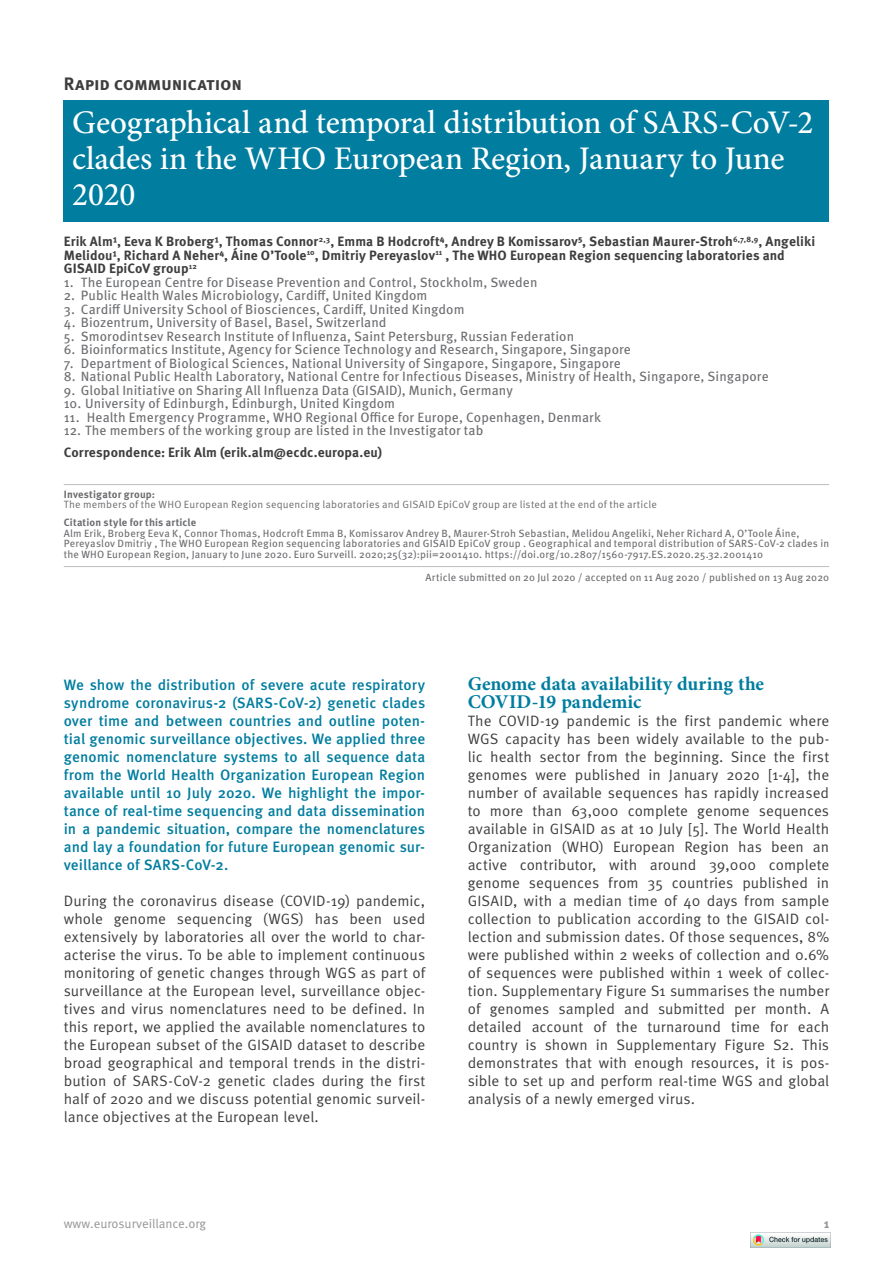
<style>
.page{position:relative;width:893px;height:1263px;background:#fff}
.page>*{position:absolute;margin:0;border:0;box-sizing:border-box;transform-origin:0 0}
.t1{font:500 33px/36px "Minion Pro";letter-spacing:-.005em;color:#fff}
.t2{font:700 19.5px/18px "Minion Pro";letter-spacing:-.005em;color:#007d9f}
.t3{font:700 18px "Meta Pro";letter-spacing:-.015em;color:#3e3e3f}
.t4{font:15px/18px "Meta Pro";color:#3e3e3f;text-align:justify}
.t5{font:500 15px/18px "Meta Pro";letter-spacing:.005em;color:#007d9f;text-align:justify}
.t6{font:13.5px "Meta Pro";letter-spacing:.005em;color:#6c6d70}
.t7{font:700 13.5px/13.5px "Meta Pro";letter-spacing:.01em;color:#3e3e3f}
.t8{font:12.75px "Meta Pro";color:#939598}
.t9{font:700 12.75px "Meta Pro";color:#939598}
.t10{font:10.5px/10.5px "Meta Pro";letter-spacing:.015em;color:#6c6d70}
.t11{font:10.5px "Meta Pro";letter-spacing:.02em;color:#6c6d70}
.t12{font:700 10.5px "Meta Pro";letter-spacing:.015em;color:#6c6d70}
</style>
<div class="page">
<hr style="left:64px;top:484px;width:765px;height:1px;background:#bcbdc0">
<hr style="left:64px;top:566px;width:765px;height:1px;background:#bcbdc0">
<div style="left:64px;top:100px;width:765px;height:122px;background:#007d9f"></div>
<img style="left:750px;top:1232px;width:80px;height:16px">
<p class="t3" style="left:64px;top:72px;width:180px">Rapid communication</p>
<h1 class="t1" style="left:72px;top:104px;width:743px">Geographical and temporal distribution of SARS-CoV-2 clades in the WHO European Region, January to June<br>2020</h1>
<p class="t7" style="left:64px;top:235px;width:753px">Erik Alm¹, Eeva K Broberg¹, Thomas Connor<sup>2,3</sup>, Emma B Hodcroft⁴, Andrey B Komissarov⁵, Sebastian Maurer-Stroh<sup>6,7,8,9</sup>, Angeliki<br>Melidou¹, Richard A Neher⁴, Áine O’Toole<sup>10</sup>, Dmitriy Pereyaslov<sup>11</sup> , The WHO European Region sequencing laboratories and<br>GISAID EpiCoV group<sup>12</sup></p>
<p class="t6" style="left:64px;top:274px;width:475px">1. The European Centre for Disease Prevention and Control, Stockholm, Sweden</p>
<p class="t6" style="left:64px;top:287px;width:365px">2. Public Health Wales Microbiology, Cardiff, United Kingdom</p>
<p class="t6" style="left:64px;top:301px;width:402px">3. Cardiff University School of Biosciences, Cardiff, United Kingdom</p>
<p class="t6" style="left:64px;top:314px;width:324px">4. Biozentrum, University of Basel, Basel, Switzerland</p>
<p class="t6" style="left:64px;top:328px;width:512px">5. Smorodintsev Research Institute of Influenza, Saint Petersburg, Russian Federation</p>
<p class="t6" style="left:64px;top:341px;width:569px">6. Bioinformatics Institute, Agency for Science Technology and Research, Singapore, Singapore</p>
<p class="t6" style="left:64px;top:355px;width:559px">7. Department of Biological Sciences, National University of Singapore, Singapore, Singapore</p>
<p class="t6" style="left:64px;top:368px;width:706px">8. National Public Health Laboratory, National Centre for Infectious Diseases, Ministry of Health, Singapore, Singapore</p>
<p class="t6" style="left:64px;top:382px;width:451px">9. Global Initiative on Sharing All Influenza Data (GISAID), Munich, Germany</p>
<p class="t6" style="left:64px;top:395px;width:333px">10. University of Edinburgh, Edinburgh, United Kingdom</p>
<p class="t6" style="left:64px;top:409px;width:539px">11. Health Emergency Programme, WHO Regional Office for Europe, Copenhagen, Denmark</p>
<p class="t6" style="left:64px;top:422px;width:421px">12. The members of the working group are listed in the Investigator tab</p>
<p class="t7" style="left:64px;top:446px;width:320px">Correspondence: Erik Alm (erik.alm@ecdc.europa.eu)</p>
<p class="t12" style="left:64px;top:487px;width:93px">Investigator group:</p>
<p class="t11" style="left:64px;top:498px;width:595px">The members of the WHO European Region sequencing laboratories and GISAID EpiCoV group are listed at the end of the article</p>
<p class="t12" style="left:64px;top:516px;width:134px">Citation style for this article</p>
<p class="t10" style="left:64px;top:528px;width:767px">Alm Erik, Broberg Eeva K, Connor Thomas, Hodcroft Emma B, Komissarov Andrey B, Maurer-Stroh Sebastian, Melidou Angeliki, Neher Richard A, O’Toole Áine,<br>Pereyaslov Dmitriy , The WHO European Region sequencing laboratories and GISAID EpiCoV group . Geographical and temporal distribution of SARS-CoV-2 clades in the WHO European Region, January to June 2020. Euro Surveill. 2020;25(32):pii=2001410. https://doi.org/10.2807/1560-7917.ES.2020.25.32.2001410</p>
<p class="t10" style="left:425px;top:572px;width:405px">Article submitted on 20 Jul 2020 / accepted on 11 Aug 2020 / published on 13 Aug 2020</p>
<p class="t5" style="left:64px;top:676px;width:363px">We show the distribution of severe acute respiratory syndrome coronavirus-2 (SARS-CoV-2) genetic clades over time and between countries and outline poten&shy;tial genomic surveillance objectives. We applied three genomic nomenclature systems to all sequence data from the World Health Organization European Region available until 10 July 2020. We highlight the impor&shy;tance of real-time sequencing and data dissemination in a pandemic situation, compare the nomenclatures and lay a foundation for future European genomic sur&shy;veillance of SARS-CoV-2.</p>
<p class="t4" style="left:64px;top:892px;width:363px">During the coronavirus disease (COVID-19) pandemic, whole genome sequencing (WGS) has been used extensively by laboratories all over the world to char&shy;acterise the virus. To be able to implement continuous monitoring of genetic changes through WGS as part of surveillance at the European level, surveillance objec&shy;tives and virus nomenclatures need to be defined. In this report, we applied the available nomenclatures to the European subset of the GISAID dataset to describe broad geographical and temporal trends in the distri&shy;bution of SARS-CoV-2 genetic clades during the first half of 2020 and we discuss potential genomic surveil&shy;lance objectives at the European level.</p>
<h2 class="t2" style="left:468px;top:674px;width:298px">Genome data availability during the<br>COVID-19 pandemic</h2>
<p class="t4" style="left:468px;top:712px;width:363px">The COVID-19 pandemic is the first pandemic where WGS capacity has been widely available to the pub&shy;lic health sector from the beginning. Since the first genomes were published in January 2020 [1-4], the number of available sequences has rapidly increased to more than 63,000 complete genome sequences available in GISAID as at 10 July [5]. The World Health Organization (WHO) European Region has been an active contributor, with around 39,000 complete genome sequences from 35 countries published in GISAID, with a median time of 40 days from sample collection to publication according to the GISAID col&shy;lection and submission dates. Of those sequences, 8% were published within 2 weeks of collection and 0.6% of sequences were published within 1 week of collec&shy;tion. Supplementary Figure S1 summarises the number of genomes sampled and submitted per month. A detailed account of the turnaround time for each country is shown in Supplementary Figure S2. This demonstrates that with enough resources, it is pos&shy;sible to set up and perform real-time WGS and global analysis of a newly emerged virus.</p>
<p class="t8" style="left:64px;top:1215px;width:144px">www.eurosurveillance.org</p>
<p class="t9" style="left:824px;top:1215px;width:7px">1</p>
</div>
